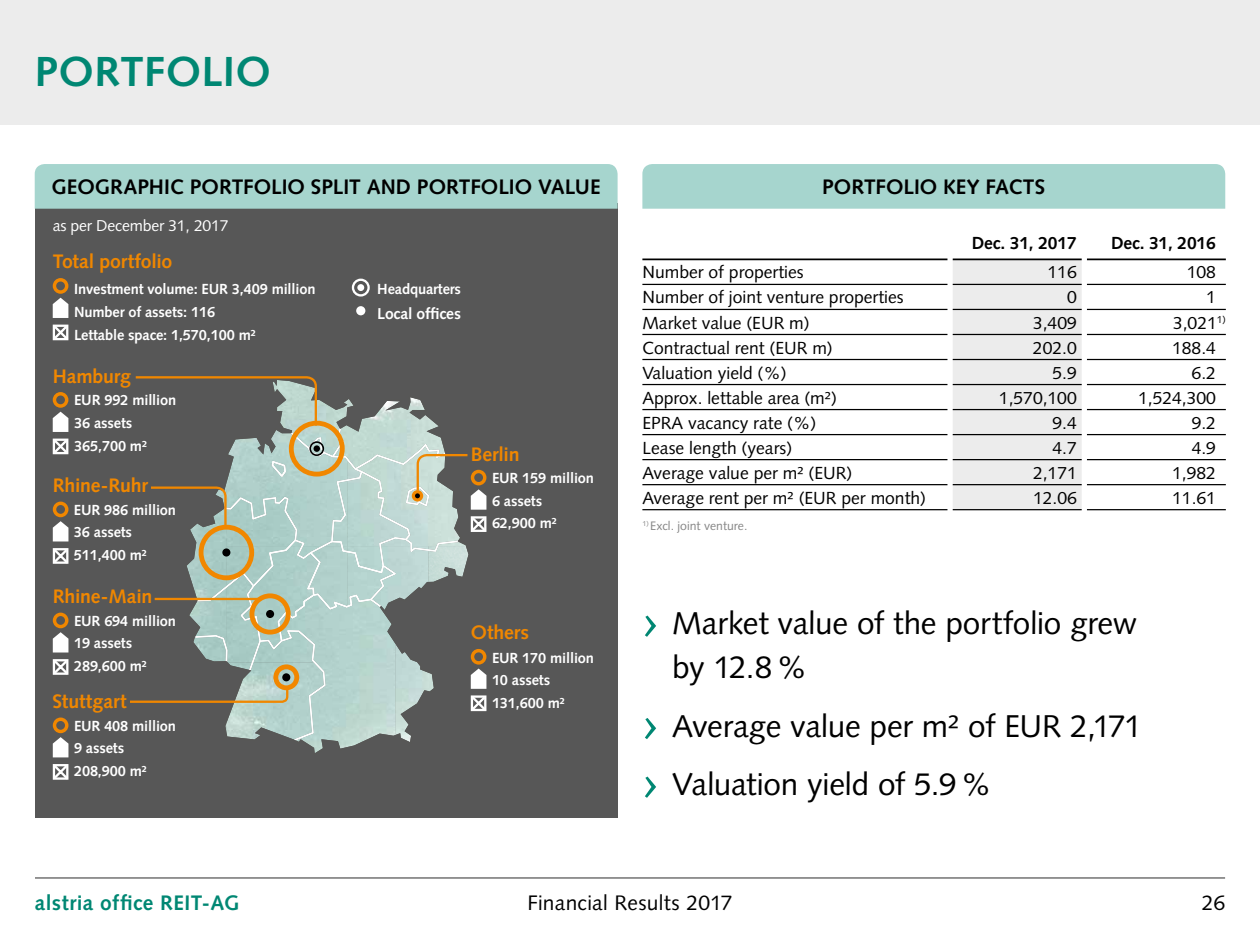
<style>
.page{position:relative;width:1260px;height:945px;background:#fff}
.page>*{position:absolute;margin:0;border:0;box-sizing:border-box;transform-origin:0 0}
.t1{font:700 42px "Syntax LT Std";letter-spacing:.015em;color:#008773}
.t2{font:31.5px/43.8px "Syntax LT Std";letter-spacing:-.01em;color:#000}
.t3{font:700 21px "Syntax LT Std";color:#000}
.t4{font:21px "Syntax LT Std";letter-spacing:.01em;color:#000}
.t5{font:700 21px "Syntax LT Std";letter-spacing:.02em;color:#008773}
.t6{font:700 19.6px "Syntax LT Std";letter-spacing:-.01em;color:#f08700}
.t7{font:17.5px "Syntax LT Std";color:#000}
.t8{font:700 17.5px "Syntax LT Std";letter-spacing:-.01em;color:#000}
.t9{font:15.75px "Syntax LT Std";letter-spacing:-.01em;color:#fff}
.t10{font:700 15.75px "Syntax LT Std";letter-spacing:-.01em;color:#fff}
.t11{font:700 14.7px/22.8px "Syntax LT Std";letter-spacing:-.01em;color:#fff}
.t12{font:12.25px "Syntax LT Std";color:#868686}
.s1{font-size:56px;color:#008773}
</style>
<div class="page">
<div style="left:0;top:0;width:1260px;height:124px;background:#ececec"></div>
<hr style="left:35px;top:877px;width:1190px;height:2px;background:#868686">
<div style="left:35px;top:204px;width:582px;height:614px;background:#575757"></div>
<div style="left:35px;top:164px;width:583px;height:45px;background:#a6d5ce"></div>
<div style="left:642px;top:164px;width:583px;height:45px;background:#a6d5ce"></div>
<div style="left:953px;top:260px;width:129px;height:249px;background:#ececec"></div>
<hr style="left:642px;top:259px;width:305px;height:1px;background:#000">
<hr style="left:1087px;top:259px;width:139px;height:1px;background:#000">
<hr style="left:1087px;top:509px;width:139px;height:1px;background:#000">
<hr style="left:642px;top:509px;width:305px;height:1px;background:#000">
<hr style="left:953px;top:259px;width:129px;height:1px;background:#000">
<hr style="left:953px;top:284px;width:129px;height:1px;background:#000">
<hr style="left:953px;top:309px;width:129px;height:1px;background:#000">
<hr style="left:953px;top:334px;width:129px;height:1px;background:#000">
<hr style="left:953px;top:359px;width:129px;height:1px;background:#000">
<hr style="left:953px;top:384px;width:129px;height:1px;background:#000">
<hr style="left:953px;top:409px;width:129px;height:1px;background:#000">
<hr style="left:953px;top:434px;width:129px;height:1px;background:#000">
<hr style="left:953px;top:459px;width:129px;height:1px;background:#000">
<hr style="left:953px;top:484px;width:129px;height:1px;background:#000">
<hr style="left:953px;top:509px;width:129px;height:1px;background:#000">
<hr style="left:642px;top:284px;width:305px;height:1px;background:#000">
<hr style="left:642px;top:309px;width:305px;height:1px;background:#000">
<hr style="left:642px;top:334px;width:305px;height:1px;background:#000">
<hr style="left:642px;top:359px;width:305px;height:1px;background:#000">
<hr style="left:642px;top:384px;width:305px;height:1px;background:#000">
<hr style="left:642px;top:409px;width:305px;height:1px;background:#000">
<hr style="left:642px;top:434px;width:305px;height:1px;background:#000">
<hr style="left:642px;top:459px;width:305px;height:1px;background:#000">
<hr style="left:642px;top:484px;width:305px;height:1px;background:#000">
<hr style="left:1087px;top:284px;width:139px;height:1px;background:#000">
<hr style="left:1087px;top:309px;width:139px;height:1px;background:#000">
<hr style="left:1087px;top:334px;width:139px;height:1px;background:#000">
<hr style="left:1087px;top:359px;width:139px;height:1px;background:#000">
<hr style="left:1087px;top:384px;width:139px;height:1px;background:#000">
<hr style="left:1087px;top:409px;width:139px;height:1px;background:#000">
<hr style="left:1087px;top:434px;width:139px;height:1px;background:#000">
<hr style="left:1087px;top:459px;width:139px;height:1px;background:#000">
<hr style="left:1087px;top:484px;width:139px;height:1px;background:#000">
<div style="left:356px;top:306px;width:9px;height:9px;background:#fff;border-radius:50%"></div>
<div style="left:352px;top:279px;width:18px;height:18px;border:2px solid #fff;border-radius:50%"></div>
<div style="left:357px;top:284px;width:7px;height:7px;background:#fff;border-radius:50%"></div>
<svg style="left:53px;top:278px;width:15px;height:62px"></svg>
<svg style="left:53px;top:392px;width:15px;height:62px"></svg>
<svg style="left:53px;top:502px;width:15px;height:62px"></svg>
<svg style="left:53px;top:613px;width:15px;height:62px"></svg>
<svg style="left:53px;top:718px;width:15px;height:62px"></svg>
<svg style="left:130px;top:376px;width:356px;height:364px"></svg>
<h1 class="t1" style="left:35px;top:47px;width:237px">PORTFOLIO</h1>
<p class="t3" style="left:51px;top:175px;width:551px">GEOGRAPHIC PORTFOLIO SPLIT AND PORTFOLIO VALUE</p>
<p class="t3" style="left:822px;top:175px;width:225px">PORTFOLIO KEY FACTS</p>
<p class="t9" style="left:53px;top:216px;width:177px">as per December 31, 2017</p>
<p class="t6" style="left:53px;top:250px;width:121px">Total portfolio</p>
<p class="t11" style="left:74px;top:278px;width:243px">Investment volume: EUR 3,409 million<br>Number of assets: 116<br>Lettable space: 1,570,100 m²</p>
<p class="t6" style="left:53px;top:365px;width:80px">Hamburg</p>
<p class="t11" style="left:74px;top:389px;width:104px">EUR 992 million<br>36 assets<br>365,700 m²</p>
<p class="t6" style="left:53px;top:474px;width:97px">Rhine-Ruhr</p>
<p class="t11" style="left:74px;top:498px;width:104px">EUR 986 million<br>36 assets<br>511,400 m²</p>
<p class="t6" style="left:53px;top:585px;width:101px">Rhine-Main</p>
<p class="t11" style="left:74px;top:609px;width:104px">EUR 694 million<br>19 assets<br>289,600 m²</p>
<p class="t6" style="left:53px;top:690px;width:76px">Stuttgart</p>
<p class="t11" style="left:74px;top:714px;width:104px">EUR 408 million<br>9 assets<br>208,900 m²</p>
<p class="t11" style="left:377px;top:278px;width:85px">Headquarters</p>
<p class="t10" style="left:377px;top:304px;width:85px">Local offices</p>
<p class="t6" style="left:471px;top:443px;width:50px">Berlin</p>
<p class="t11" style="left:492px;top:467px;width:104px">EUR 159 million<br>6 assets<br>62,900 m²</p>
<p class="t6" style="left:471px;top:622px;width:60px">Others</p>
<p class="t11" style="left:492px;top:646px;width:104px">EUR 170 million<br>10 assets<br>131,600 m²</p>
<p class="t8" style="left:972px;top:233px;width:106px">Dec. 31, 2017</p>
<p class="t8" style="left:1111px;top:233px;width:106px">Dec. 31, 2016</p>
<p class="t7" style="left:642px;top:262px;width:163px">Number of properties</p>
<p class="t7" style="left:1048px;top:262px;width:31px">116</p>
<p class="t7" style="left:1187px;top:262px;width:31px">108</p>
<p class="t7" style="left:642px;top:287px;width:263px">Number of joint venture properties</p>
<p class="t7" style="left:1067px;top:287px;width:11px">0</p>
<p class="t7" style="left:1206px;top:287px;width:11px">1</p>
<p class="t7" style="left:642px;top:312px;width:169px">Market value (EUR m)</p>
<p class="t7" style="left:1033px;top:312px;width:45px">3,409</p>
<p class="t7" style="left:1173px;top:312px;width:54px">3,021<sup>1)</sup></p>
<p class="t7" style="left:642px;top:337px;width:192px">Contractual rent (EUR m)</p>
<p class="t7" style="left:1033px;top:337px;width:45px">202.0</p>
<p class="t7" style="left:1172px;top:337px;width:45px">188.4</p>
<p class="t7" style="left:642px;top:362px;width:146px">Valuation yield (%)</p>
<p class="t7" style="left:1052px;top:362px;width:26px">5.9</p>
<p class="t7" style="left:1192px;top:362px;width:26px">6.2</p>
<p class="t7" style="left:642px;top:387px;width:196px">Approx. lettable area (m²)</p>
<p class="t7" style="left:999px;top:387px;width:79px">1,570,100</p>
<p class="t7" style="left:1138px;top:387px;width:79px">1,524,300</p>
<p class="t7" style="left:642px;top:412px;width:176px">EPRA vacancy rate (%)</p>
<p class="t7" style="left:1052px;top:412px;width:26px">9.4</p>
<p class="t7" style="left:1192px;top:412px;width:26px">9.2</p>
<p class="t7" style="left:642px;top:437px;width:151px">Lease length (years)</p>
<p class="t7" style="left:1052px;top:437px;width:26px">4.7</p>
<p class="t7" style="left:1192px;top:437px;width:26px">4.9</p>
<p class="t7" style="left:642px;top:462px;width:211px">Average value per m² (EUR)</p>
<p class="t7" style="left:1033px;top:462px;width:45px">2,171</p>
<p class="t7" style="left:1172px;top:462px;width:45px">1,982</p>
<p class="t7" style="left:643px;top:487px;width:285px">Average rent per m² (EUR per month)</p>
<p class="t7" style="left:1033px;top:487px;width:45px">12.06</p>
<p class="t7" style="left:1172px;top:487px;width:45px">11.61</p>
<p class="t12" style="left:642px;top:519px;width:107px"><sup>1)</sup> Excl. joint venture.</p>
<h2 class="t2" style="left:672px;top:602px;width:467px;text-indent:-30px"><span class="s1">›</span> Market value of the portfolio grew by 12.8%</h2>
<h2 class="t2" style="left:642px;top:696px;width:501px;line-height:58.6px"><span class="s1">›</span> Average value per m² of EUR 2,171 <span class="s1">›</span> Valuation yield of 5.9%</h2>
<p class="t5" style="left:35px;top:891px;width:206px">alstria office REIT-AG</p>
<p class="t4" style="left:527px;top:890px;width:207px">Financial Results 2017</p>
<p class="t4" style="left:1202px;top:890px;width:25px">26</p>
</div>
